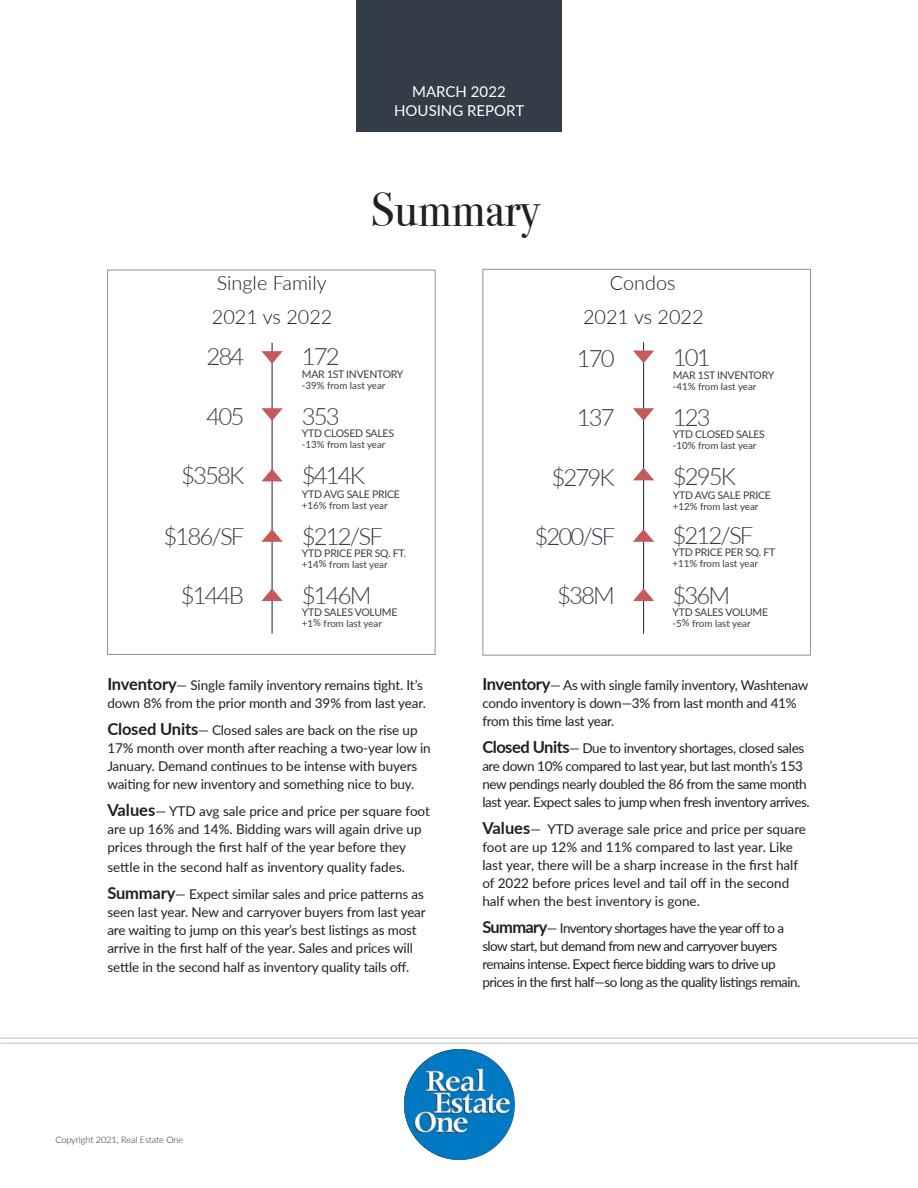
<style>
.page{position:relative;width:918px;height:1188px;background:#fff}
.page>*{position:absolute;margin:0;border:0;box-sizing:border-box;transform-origin:0 0}
.t1{font:48px "Bodoni Svty Two ITCTT";color:#231f20}
._2017_Stats{font:300 24px "Lato";letter-spacing:-.08em;color:#343e47}
.t2{font:300 19.8px "Lato";color:#231f20}
.t3{font:15px/19.5px "Lato";color:#fff;text-align:center}
.t4{font:13.5px/18px "Lato";letter-spacing:-.01em;color:#231f20}
.t5{font:13.5px/18px "Lato";letter-spacing:-.03em;color:#231f20}
.t6{font:13.5px/18px "Lato";letter-spacing:-.04em;color:#231f20}
._2017_Stats-2{font:10.5px "Lato";letter-spacing:-.025em;color:#343e47}
._2017_Stats-3{font:9.75px "Lato";color:#343e47}
.t7{font:300 9px "Lato";color:#231f20}
.s1{font-weight:700;font-size:16.5px}
</style>
<div class="page">
<img style="left:405px;top:1050px;width:110px;height:110px">
<div style="left:356px;top:0;width:206px;height:132px;background:#323d47"></div>
<hr style="left:0;top:1038px;width:918px;height:1px;background:#d1d4d4">
<hr style="left:0;top:1043px;width:918px;height:1px;background:#d1d4d4">
<div style="left:483px;top:269px;width:328px;height:387px;border:1px solid #949292"></div>
<div style="left:107px;top:270px;width:329px;height:385px;border:1px solid #949292"></div>
<hr style="left:272px;top:343px;width:1px;height:291px;background:#231f20">
<svg style="left:261px;top:351px;width:22px;height:13px"></svg>
<svg style="left:261px;top:529px;width:22px;height:13px"></svg>
<hr style="left:643px;top:342px;width:1px;height:292px;background:#231f20">
<svg style="left:633px;top:351px;width:21px;height:12px"></svg>
<svg style="left:633px;top:408px;width:21px;height:13px"></svg>
<svg style="left:633px;top:588px;width:21px;height:13px"></svg>
<svg style="left:633px;top:468px;width:21px;height:12px"></svg>
<svg style="left:262px;top:469px;width:21px;height:12px"></svg>
<svg style="left:261px;top:588px;width:22px;height:13px"></svg>
<svg style="left:261px;top:408px;width:22px;height:13px"></svg>
<svg style="left:633px;top:529px;width:21px;height:13px"></svg>
<p class="t3" style="left:394px;top:81px;width:132px">MARCH 2022<br>HOUSING REPORT</p>
<p class="t1" style="left:370px;top:170px;width:171px">Summary</p>
<p class="t2" style="left:217px;top:269px;width:111px">Single Family</p>
<p class="t2" style="left:610px;top:269px;width:67px">Condos</p>
<p class="t2" style="left:212px;top:303px;width:122px">2021 vs 2022</p>
<p class="t2" style="left:583px;top:303px;width:122px">2021 vs 2022</p>
<p class="_2017_Stats" style="left:206px;top:340px;width:39px">284</p>
<p class="_2017_Stats" style="left:302px;top:340px;width:39px">172</p>
<p class="_2017_Stats-2" style="left:302px;top:366px;width:103px">MAR 1ST INVENTORY</p>
<p class="_2017_Stats-3" style="left:302px;top:379px;width:85px">-39% from last year</p>
<p class="_2017_Stats" style="left:302px;top:399px;width:39px">353</p>
<p class="_2017_Stats-2" style="left:302px;top:426px;width:94px">YTD CLOSED SALES</p>
<p class="_2017_Stats-3" style="left:302px;top:437px;width:85px">-13% from last year</p>
<p class="_2017_Stats" style="left:302px;top:459px;width:65px">$414K</p>
<p class="_2017_Stats-2" style="left:302px;top:487px;width:100px">YTD AVG SALE PRICE</p>
<p class="_2017_Stats-3" style="left:302px;top:498px;width:87px">+16% from last year</p>
<p class="_2017_Stats" style="left:302px;top:520px;width:82px">$212/SF</p>
<p class="_2017_Stats-2" style="left:302px;top:546px;width:106px">YTD PRICE PER SQ. FT.</p>
<p class="_2017_Stats-3" style="left:302px;top:558px;width:87px">+14% from last year</p>
<p class="_2017_Stats" style="left:673px;top:341px;width:39px">101</p>
<p class="_2017_Stats-2" style="left:673px;top:367px;width:103px">MAR 1ST INVENTORY</p>
<p class="_2017_Stats-3" style="left:673px;top:380px;width:85px">-41% from last year</p>
<p class="_2017_Stats" style="left:673px;top:401px;width:39px">123</p>
<p class="_2017_Stats-2" style="left:673px;top:427px;width:94px">YTD CLOSED SALES</p>
<p class="_2017_Stats-3" style="left:673px;top:439px;width:85px">-10% from last year</p>
<p class="_2017_Stats" style="left:673px;top:460px;width:65px">$295K</p>
<p class="_2017_Stats-2" style="left:673px;top:488px;width:100px">YTD AVG SALE PRICE</p>
<p class="_2017_Stats-3" style="left:673px;top:499px;width:87px">+12% from last year</p>
<p class="_2017_Stats" style="left:673px;top:518px;width:82px">$212/SF</p>
<p class="_2017_Stats-2" style="left:673px;top:545px;width:104px">YTD PRICE PER SQ. FT</p>
<p class="_2017_Stats-3" style="left:673px;top:556px;width:87px">+11% from last year</p>
<p class="_2017_Stats" style="left:577px;top:342px;width:39px">170</p>
<p class="_2017_Stats" style="left:206px;top:399px;width:39px">405</p>
<p class="_2017_Stats" style="left:181px;top:459px;width:65px">$358K</p>
<p class="_2017_Stats" style="left:164px;top:520px;width:82px">$186/SF</p>
<p class="_2017_Stats" style="left:577px;top:401px;width:39px">137</p>
<p class="_2017_Stats" style="left:552px;top:460px;width:65px">$279K</p>
<p class="_2017_Stats" style="left:534px;top:520px;width:82px">$200/SF</p>
<p class="_2017_Stats" style="left:302px;top:578px;width:71px">$146M</p>
<p class="_2017_Stats-2" style="left:302px;top:605px;width:97px">YTD SALES VOLUME</p>
<p class="_2017_Stats-3" style="left:302px;top:617px;width:82px">+1% from last year</p>
<p class="_2017_Stats" style="left:181px;top:578px;width:65px">$144B</p>
<p class="_2017_Stats" style="left:557px;top:579px;width:59px">$38M</p>
<p class="_2017_Stats" style="left:673px;top:579px;width:59px">$36M</p>
<p class="_2017_Stats-2" style="left:673px;top:605px;width:97px">YTD SALES VOLUME</p>
<p class="_2017_Stats-3" style="left:673px;top:617px;width:80px">-5% from last year</p>
<p class="t4" style="left:107px;top:676px;width:320px"><span class="s1">Inventory</span>— Single family inventory remains tight. It’s down 8% from the prior month and 39% from last year.</p>
<p class="t4" style="left:107px;top:721px;width:325px"><span class="s1">Closed Units</span>— Closed sales are back on the rise up 17% month over month after reaching a two-year low in January. Demand continues to be intense with buyers waiting for new inventory and something nice to buy.</p>
<p class="t4" style="left:107px;top:802px;width:324px"><span class="s1">Values</span>— YTD avg sale price and price per square foot are up 16% and 14%. Bidding wars will again drive up prices through the first half of the year before they</p>
<p class="t4" style="left:107px;top:857px;width:299px">settle in the second half as inventory quality fades.</p>
<p class="t4" style="left:107px;top:884px;width:320px"><span class="s1">Summary</span>— Expect similar sales and price patterns as seen last year. New and carryover buyers from last year are waiting to jump on this year’s best listings as most arrive in the first half of the year. Sales and prices will</p>
<p class="t4" style="left:107px;top:958px;width:303px">settle in the second half as inventory quality tails off.</p>
<p class="t4" style="left:482px;top:676px;width:328px"><span class="s1">Inventory</span>— As with single family inventory, Washtenaw condo inventory is down—3% from last month and 41% from this time last year.</p>
<p class="t5" style="left:482px;top:739px;width:329px"><span class="s1">Closed Units</span>— Due to inventory shortages, closed sales are down 10% compared to last year, but last month’s 153 new pendings nearly doubled the 86 from the same month last year. Expect sales to jump when fresh inventory arrives.</p>
<p class="t4" style="left:482px;top:820px;width:325px"><span class="s1">Values</span>— YTD average sale price and price per square foot are up 12% and 11% compared to last year. Like last year, there will be a sharp increase in the first half of 2022 before prices level and tail off in the second half when the best inventory is gone.</p>
<p class="t6" style="left:482px;top:919px;width:319px"><span class="s1">Summary</span>— Inventory shortages have the year off to a slow start, but demand from new and carryover buyers remains intense. Expect fierce bidding wars to drive up prices in the first half—so long as the quality listings remain.</p>
<p class="t7" style="left:55px;top:1134px;width:129px">Copyright 2021, Real Estate One</p>
</div>
